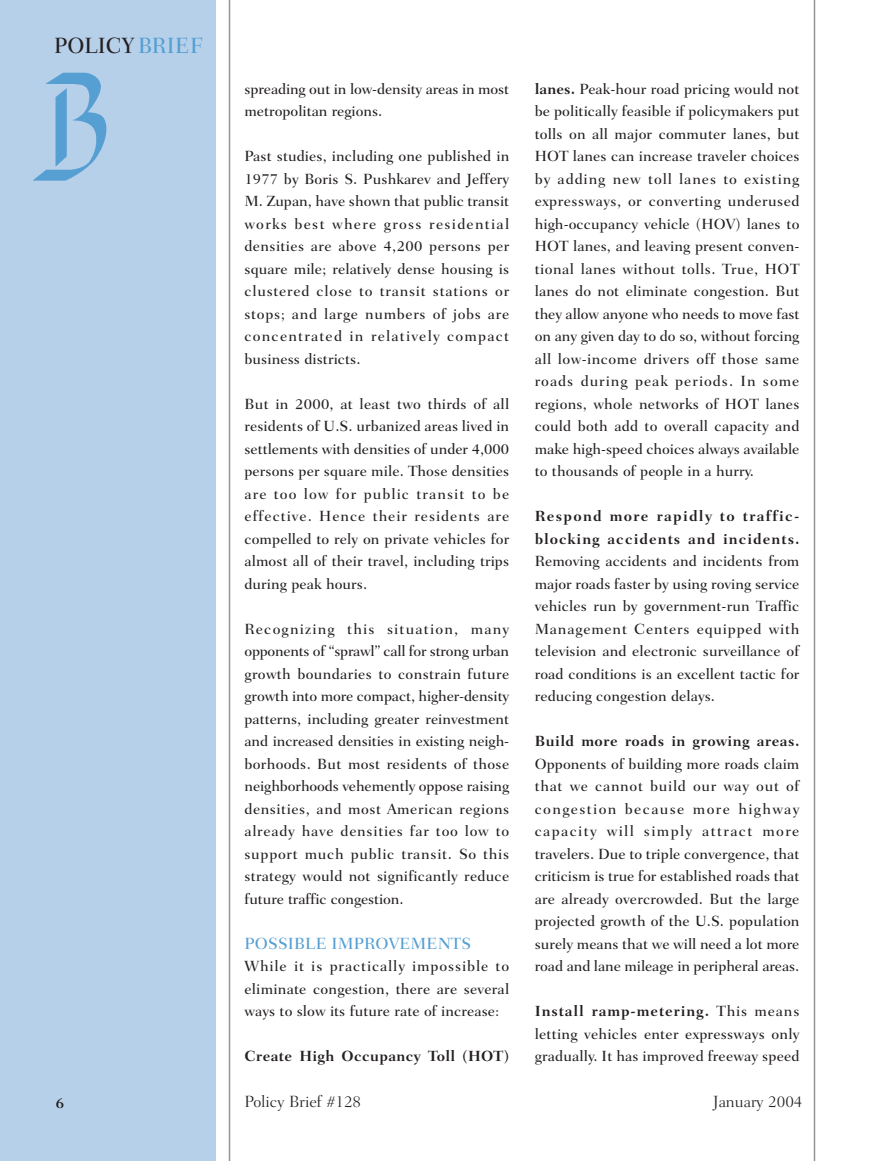
<style>
.page{position:relative;width:891px;height:1161px;background:#fff}
.page>*{position:absolute;margin:0;border:0;box-sizing:border-box;transform-origin:0 0}
.t1{font:500 22.5px "Fairfield LH";color:#231f20;scale:.95 1}
.t2{font:300 16.5px "Fairfield LH";color:#231f20}
.t3{font:500 16.5px "Fairfield LH";letter-spacing:.005em;color:#559fd3}
.t4{font:500 15px/22.5px "Fairfield LH";letter-spacing:.005em;color:#231f20;text-align:justify}
.t5{font:700 15px/22.5px "Fairfield LH";letter-spacing:.055em;color:#231f20}
.t6{font:700 15px "Fairfield LH";letter-spacing:.03em;color:#231f20}
.t7{font:700 15px "Fairfield LH";letter-spacing:.025em;color:#231f20}
.s1{color:#559fd3}
.s2{font-weight:700}
</style>
<div class="page">
<div style="left:0;top:0;width:216px;height:1161px;background:#b7d0ea"></div>
<hr style="left:229px;top:0;width:1px;height:1161px;background:#939598">
<hr style="left:814px;top:0;width:1px;height:1161px;background:#939598">
<img style="left:33px;top:73px;width:74px;height:108px">
<h1 class="t1" style="left:54px;top:36px;width:158px">POLICY <span class="s1">BRIEF</span></h1>
<p class="t4" style="left:244px;top:79px;width:266px">spreading out in low-density areas in most metropolitan regions.</p>
<p class="t4" style="left:244px;top:146px;width:266px">Past studies, including one published in 1977 by Boris S. Pushkarev and Jeffery M. Zupan, have shown that public transit works best where gross residential densities are above 4,200 persons per square mile; relatively dense housing is clustered close to transit stations or stops; and large numbers of jobs are concentrated in relatively compact business districts.</p>
<p class="t4" style="left:244px;top:394px;width:266px">But in 2000, at least two thirds of all residents of U.S. urbanized areas lived in settlements with densities of under 4,000 persons per square mile. Those densities are too low for public transit to be effective. Hence their residents are compelled to rely on private vehicles for almost all of their travel, including trips during peak hours.</p>
<p class="t4" style="left:244px;top:619px;width:266px">Recognizing this situation, many opponents of “sprawl” call for strong urban growth boundaries to constrain future growth into more compact, higher-density patterns, including greater reinvestment and increased densities in existing neigh&shy;borhoods. But most residents of those neighborhoods vehemently oppose raising densities, and most American regions already have densities far too low to support much public transit. So this strategy would not significantly reduce future traffic congestion.</p>
<p class="t3" style="left:244px;top:936px;width:228px">POSSIBLE IMPROVEMENTS</p>
<p class="t4" style="left:244px;top:956px;width:266px">While it is practically impossible to eliminate congestion, there are several ways to slow its future rate of increase:</p>
<p class="t7" style="left:244px;top:1050px;width:266px">Create High Occupancy Toll (HOT)</p>
<p class="t4" style="left:535px;top:79px;width:266px"><span class="s2">lanes.</span> Peak-hour road pricing would not be politically feasible if policymakers put tolls on all major commuter lanes, but HOT lanes can increase traveler choices by adding new toll lanes to existing expressways, or converting underused high-occupancy vehicle (HOV) lanes to HOT lanes, and leaving present conven&shy;tional lanes without tolls. True, HOT lanes do not eliminate congestion. But they allow anyone who needs to move fast on any given day to do so, without forcing all low-income drivers off those same roads during peak periods. In some regions, whole networks of HOT lanes could both add to overall capacity and make high-speed choices always available to thousands of people in a hurry.</p>
<p class="t5" style="left:535px;top:506px;width:266px">Respond more rapidly to traffic&shy;blocking accidents and incidents.</p>
<p class="t4" style="left:535px;top:551px;width:266px">Removing accidents and incidents from major roads faster by using roving service vehicles run by government-run Traffic Management Centers equipped with television and electronic surveillance of road conditions is an excellent tactic for reducing congestion delays.</p>
<p class="t6" style="left:535px;top:735px;width:266px">Build more roads in growing areas.</p>
<p class="t4" style="left:535px;top:754px;width:266px">Opponents of building more roads claim that we cannot build our way out of congestion because more highway capacity will simply attract more travelers. Due to triple convergence, that criticism is true for established roads that are already overcrowded. But the large projected growth of the U.S. population surely means that we will need a lot more road and lane mileage in peripheral areas.</p>
<p class="t4" style="left:535px;top:1001px;width:266px"><span class="s2">Install ramp-metering.</span> This means letting vehicles enter expressways only gradually. It has improved freeway speed</p>
<p class="t5" style="left:56px;top:1093px;width:10px">6</p>
<p class="t2" style="left:244px;top:1095px;width:118px">Policy Brief #128</p>
<p class="t2" style="left:713px;top:1095px;width:91px">January 2004</p>
</div>
